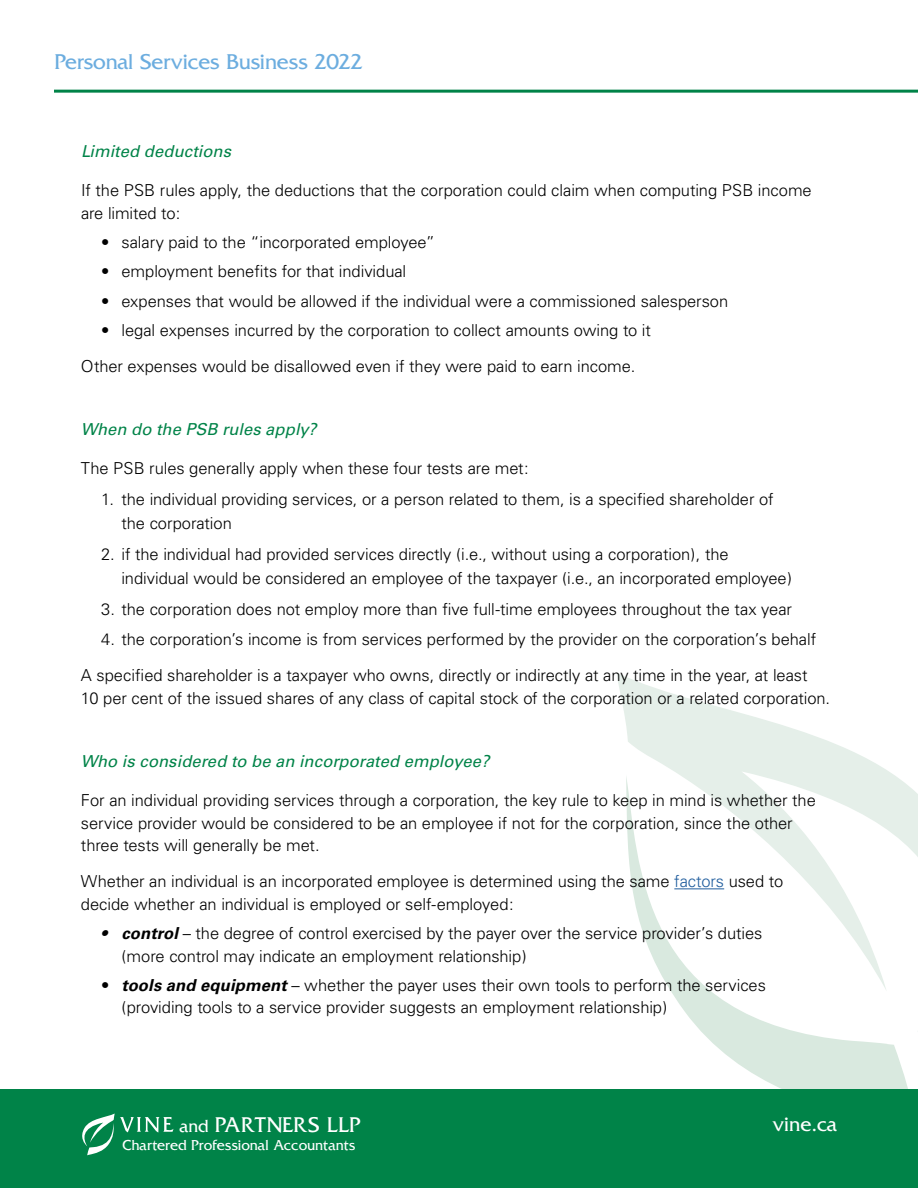
<style>
.page{position:relative;width:918px;height:1188px;background:#fff}
.page>*{position:absolute;margin:0;border:0;box-sizing:border-box;transform-origin:0 0}
.t1{font:22.5px "Friz Quadrata Std";letter-spacing:-.005em;color:#6caddf}
.t2{font:21px "Friz Quadrata Std";color:#fff}
.t3{font:19.5px "Friz Quadrata Font";letter-spacing:-.035em;color:#fff}
.t4{font:300 16.5px/22.5px "Univers";letter-spacing:-.005em;color:#000}
.t5{font:italic 16.5px "Univers";color:#008348}
.t6{font:13.2px "Friz Quadrata Font";letter-spacing:-.02em;color:#fff}
.s1{color:#215e9e}
.s2{font-weight:700;font-style:italic}
.s3{font-size:15.9px}
</style>
<div class="page">
<svg style="left:617px;top:673px;width:277px;height:102px"></svg>
<svg style="left:626px;top:775px;width:292px;height:314px"></svg>
<div style="left:0;top:1089px;width:918px;height:99px;background:#008348"></div>
<svg style="left:82px;top:1114px;width:92px;height:41px"></svg>
<hr style="left:54px;top:90px;width:864px;height:3px;background:#008348">
<hr style="left:674px;top:888px;width:50px;height:1px;background:#215e9e">
<h1 class="t1" style="left:54px;top:49px;width:310px">Personal Services Business 2022</h1>
<p class="t5" style="left:81px;top:141px;width:152px">Limited deductions</p>
<p class="t4" style="left:81px;top:179px;width:732px">If the PSB rules apply, the deductions that the corporation could claim when computing PSB income are limited to:</p>
<p class="t4" style="left:101px;top:231px;width:335px">• salary paid to the “incorporated employee”</p>
<p class="t4" style="left:101px;top:260px;width:307px">• employment benefits for that individual</p>
<p class="t4" style="left:101px;top:290px;width:629px">• expenses that would be allowed if the individual were a commissioned salesperson</p>
<p class="t4" style="left:81px;top:312px;width:572px;line-height:36px;text-indent:20px">• legal expenses incurred by the corporation to collect amounts owing to it<br>Other expenses would be disallowed even if they were paid to earn income.</p>
<p class="t5" style="left:81px;top:419px;width:237px">When do the PSB rules apply?</p>
<p class="t4" style="left:81px;top:457px;width:449px">The PSB rules generally apply when these four tests are met:</p>
<p class="t4" style="left:121px;top:487px;width:654px;line-height:24px;text-indent:-20px">1. the individual providing services, or a person related to them, is a specified shareholder of the corporation</p>
<p class="t4" style="left:121px;top:542px;width:672px;line-height:24px;text-indent:-20px">2. if the individual had provided services directly (i.e., without using a corporation), the individual would be considered an employee of the taxpayer (i.e., an incorporated employee)</p>
<p class="t4" style="left:101px;top:598px;width:692px">3. the corporation does not employ more than five full-time employees throughout the tax year</p>
<p class="t4" style="left:81px;top:622px;width:737px;line-height:36px;text-indent:20px">4. the corporation’s income is from services performed by the provider on the corporation’s behalf<br>A specified shareholder is a taxpayer who owns, directly or indirectly at any time in the year, at least</p>
<p class="t4" style="left:81px;top:687px;width:751px">10 per cent of the issued shares of any class of capital stock of the corporation or a related corporation.</p>
<p class="t5" style="left:81px;top:751px;width:410px">Who is considered to be an incorporated employee?</p>
<p class="t4" style="left:81px;top:789px;width:736px">For an individual providing services through a corporation, the key rule to keep in mind is whether the service provider would be considered to be an employee if not for the corporation, since the other three tests will generally be met.</p>
<p class="t4" style="left:81px;top:870px;width:704px">Whether an individual is an incorporated employee is determined using the same <span class="s1">factors</span> used to decide whether an individual is employed or self-employed:</p>
<p class="t4" style="left:121px;top:922px;width:642px;text-indent:-20px"><span class="s2">• control</span> – the degree of control exercised by the payer over the service provider’s duties (more control may indicate an employment relationship)</p>
<p class="t4" style="left:121px;top:974px;width:646px;text-indent:-20px">• <span class="s2">tools and equipment</span> – whether the payer uses their own tools to perform the services (providing tools to a service provider suggests an employment relationship)</p>
<p class="t3" style="left:179px;top:1112px;width:183px"><span class="s3">and</span> PARTNERS LLP</p>
<p class="t6" style="left:122px;top:1136px;width:235px">Chartered Professional Accountants</p>
<p class="t2" style="left:773px;top:1112px;width:65px">vine.ca</p>
</div>
